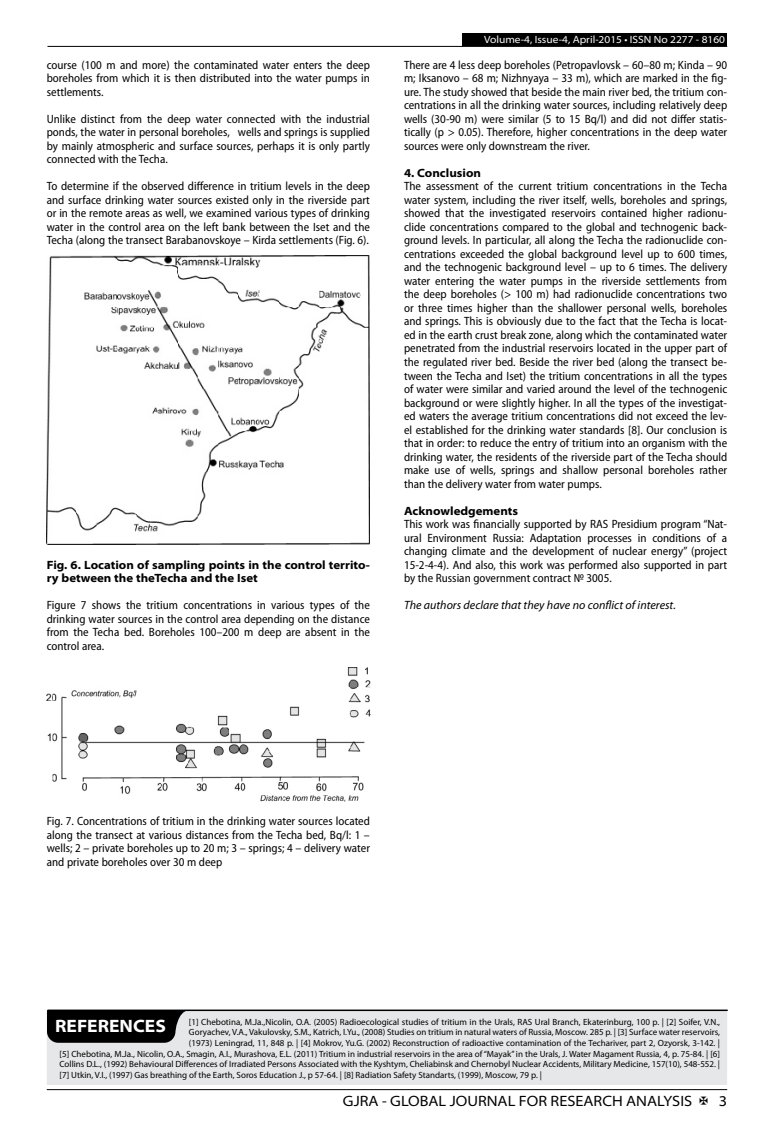
<style>
.page{position:relative;width:774px;height:1136px;background:#fff}
.page>*{position:absolute;margin:0;border:0;box-sizing:border-box;transform-origin:0 0}
.t1{font:700 semi-expanded 18px "Myriad Pro";color:#fff}
.t2{font:semi-expanded 15px "Myriad Pro";color:#000}
.t3{font:semi-condensed 12px/13.5px "Myriad Pro";color:#000;text-align:justify}
.t4{font:700 semi-expanded 12px/13.5px "Myriad Pro";color:#000}
.t5{font:italic 12px "Myriad Pro";color:#000}
.t6{font:semi-expanded 10.5px "Myriad Pro";color:#fff}
.t7{font:9px "Myriad Pro";color:#000}
</style>
<div class="page">
<hr style="left:47px;top:1089px;width:680px;height:1px;background:#000">
<div style="left:462px;top:33px;width:265px;height:13px;background:#000"></div>
<hr style="left:47px;top:46px;width:680px;height:1px;background:#000">
<div style="left:47px;top:1010px;width:680px;height:74px;background:#e6e7e8"></div>
<hr style="left:48px;top:1009px;width:679px;height:1px;background:#000">
<svg style="left:47px;top:1010px;width:142px;height:32px;background:#141414"></svg>
<img style="left:47px;top:255px;width:323px;height:289px">
<img style="left:47px;top:667px;width:323px;height:134px">
<p class="t3" style="left:47px;top:58px;width:325px">course (100 m and more) the contaminated water enters the deep boreholes from which it is then distributed into the water pumps in settlements.</p>
<p class="t3" style="left:47px;top:112px;width:325px">Unlike distinct from the deep water connected with the industrial ponds, the water in personal boreholes, wells and springs is supplied by mainly atmospheric and surface sources, perhaps it is only partly connected with the Techa.</p>
<p class="t3" style="left:47px;top:180px;width:325px">To determine if the observed difference in tritium levels in the deep and surface drinking water sources existed only in the riverside part or in the remote areas as well, we examined various types of drinking water in the control area on the left bank between the Iset and the Techa (along the transect Barabanovskoye – Kirda settlements (Fig. 6).</p>
<p class="t4" style="left:47px;top:558px;width:325px">Fig. 6. Location of sampling points in the control territo&shy;ry between the theTecha and the Iset</p>
<p class="t3" style="left:47px;top:598px;width:325px">Figure 7 shows the tritium concentrations in various types of the drinking water sources in the control area depending on the distance from the Techa bed. Boreholes 100–200 m deep are absent in the control area.</p>
<p class="t6" style="left:484px;top:34px;width:242px">Volume-4, Issue-4, April-2015 • ISSN No 2277 - 8160</p>
<p class="t3" style="left:404px;top:58px;width:325px">There are 4 less deep boreholes (Petropavlovsk – 60–80 m; Kinda – 90 m; Iksanovo – 68 m; Nizhnyaya – 33 m), which are marked in the fig&shy;ure. The study showed that beside the main river bed, the tritium con&shy;centrations in all the drinking water sources, including relatively deep wells (30-90 m) were similar (5 to 15 Bq/l) and did not differ statis&shy;tically (p &gt; 0.05). Therefore, higher concentrations in the deep water sources were only downstream the river.</p>
<p class="t4" style="left:404px;top:166px;width:79px">4. Conclusion</p>
<p class="t3" style="left:404px;top:180px;width:325px">The assessment of the current tritium concentrations in the Techa water system, including the river itself, wells, boreholes and springs, showed that the investigated reservoirs contained higher radionu&shy;clide concentrations compared to the global and technogenic back&shy;ground levels. In particular, all along the Techa the radionuclide con&shy;centrations exceeded the global background level up to 600 times, and the technogenic background level – up to 6 times. The delivery water entering the water pumps in the riverside settlements from the deep boreholes (&gt; 100 m) had radionuclide concentrations two or three times higher than the shallower personal wells, boreholes and springs. This is obviously due to the fact that the Techa is locat&shy;ed in the earth crust break zone, along which the contaminated water penetrated from the industrial reservoirs located in the upper part of the regulated river bed. Beside the river bed (along the transect be&shy;tween the Techa and Iset) the tritium concentrations in all the types of water were similar and varied around the level of the technogenic background or were slightly higher. In all the types of the investigat&shy;ed waters the average tritium concentrations did not exceed the lev&shy;el established for the drinking water standards [8]. Our conclusion is that in order: to reduce the entry of tritium into an organism with the drinking water, the residents of the riverside part of the Techa should make use of wells, springs and shallow personal boreholes rather than the delivery water from water pumps.</p>
<p class="t4" style="left:404px;top:504px;width:116px">Acknowledgements</p>
<p class="t3" style="left:404px;top:517px;width:325px">This work was financially supported by RAS Presidium program “Nat&shy;ural Environment Russia: Adaptation processes in conditions of a changing climate and the development of nuclear energy” (project 15-2-4-4). And also, this work was performed also supported in part by the Russian government contract № 3005.</p>
<p class="t5" style="left:404px;top:598px;width:273px">The authors declare that they have no conflict of interest.</p>
<p class="t3" style="left:47px;top:814px;width:325px">Fig. 7. Concentrations of tritium in the drinking water sources located along the transect at various distances from the Techa bed, Bq/l: 1 – wells; 2 – private boreholes up to 20 m; 3 – springs; 4 – delivery water and private boreholes over 30 m deep</p>
<h1 class="t1" style="left:55px;top:1015px;width:112px">REFERENCES</h1>
<p class="t7" style="left:189px;top:1016px;width:533px">[1] Chebotina, M.Ja.,Nicolin, O.A. (2005) Radioecological studies of tritium in the Urals, RAS Ural Branch, Ekaterinburg, 100 p. | [2] Soifer, V.N.,</p>
<p class="t7" style="left:189px;top:1027px;width:533px">Goryachev, V.A., Vakulovsky, S.M., Katrich, I.Yu., (2008) Studies on tritium in natural waters of Russia, Moscow. 285 p. | [3] Surface water reservoirs,</p>
<p class="t7" style="left:189px;top:1037px;width:533px">(1973) Leningrad, 11, 848 p. | [4] Mokrov, Yu.G. (2002) Reconstruction of radioactive contamination of the Techariver, part 2, Ozyorsk, 3-142. |</p>
<p class="t7" style="left:60px;top:1048px;width:662px">[5] Chebotina, M.Ja., Nicolin, O.A., Smagin, A.I., Murashova, E.L. (2011) Tritium in industrial reservoirs in the area of “Mayak” in the Urals, J. Water Magament Russia, 4, p. 75-84. | [6]</p>
<p class="t7" style="left:60px;top:1058px;width:662px">Collins D.L., (1992) Behavioural Differences of Irradiated Persons Associated with the Kyshtym, Cheliabinsk and Chernobyl Nuclear Accidents, Military Medicine, 157(10), 548-552. |</p>
<p class="t7" style="left:60px;top:1069px;width:484px">[7] Utkin, V.I., (1997) Gas breathing of the Earth, Soros Education J., p 57-64. | [8] Radiation Safety Standarts, (1999), Moscow, 79 p. |</p>
<p class="t2" style="left:343px;top:1092px;width:351px">GJRA - GLOBAL JOURNAL FOR RESEARCH ANALYSIS</p>
<p class="t2" style="left:719px;top:1092px;width:10px">3</p>
</div>
